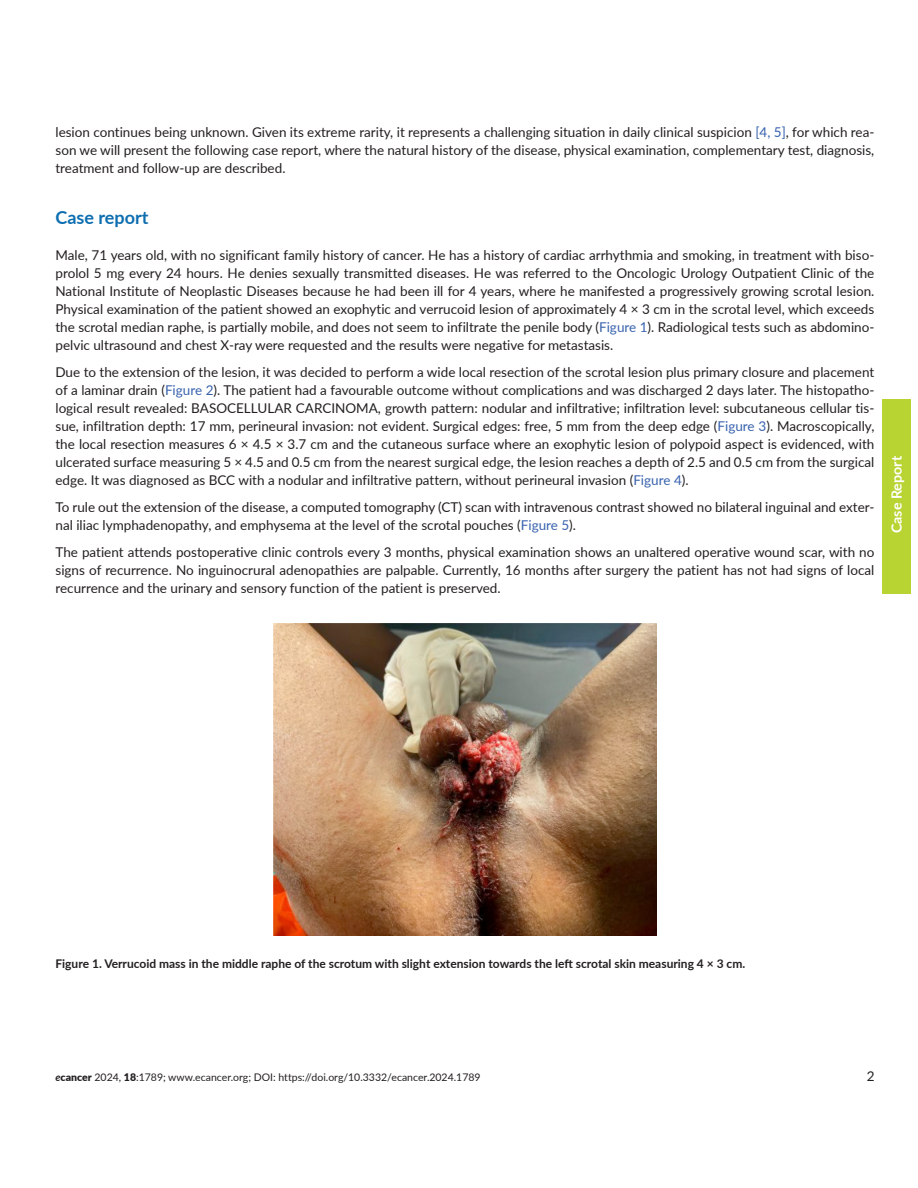
<style>
.page{position:relative;width:918px;height:1188px;background:#fff}
.page>*{position:absolute;margin:0;border:0;box-sizing:border-box;transform-origin:0 0}
.Head_A{font:700 18px "Lato";color:#0e6eb0}
.t1{font:700 14.25px "Lato";color:#fff}
.Txt_Space{font:13.5px/18px "Lato";color:#231f20;text-align:justify}
.Txt{font:13.5px/18px "Lato";color:#231f20;text-align:justify}
.Figure_Captn{font:700 12px "Lato";color:#231f20}
.t2{font:10.5px "Lato";color:#231f20}
.s1{color:#3862ae}
.s2{font-weight:700;font-style:italic}
.s3{font-weight:900}
</style>
<div class="page">
<div style="left:882px;top:399px;width:29px;height:195px;background:#b8d432"></div>
<img style="left:274px;top:623px;width:382px;height:312px">
<p class="Txt_Space" style="left:56px;top:122px;width:820px">lesion continues being unknown. Given its extreme rarity, it represents a challenging situation in daily clinical suspicion <span class="s1">[4, 5]</span>, for which rea&shy;son we will present the following case report, where the natural history of the disease, physical examination, complementary test, diagnosis, treatment and follow-up are described.</p>
<p class="Head_A" style="left:56px;top:204px;width:94px">Case report</p>
<p class="Txt" style="left:56px;top:245px;width:820px">Male, 71 years old, with no significant family history of cancer. He has a history of cardiac arrhythmia and smoking, in treatment with biso&shy;prolol 5 mg every 24 hours. He denies sexually transmitted diseases. He was referred to the Oncologic Urology Outpatient Clinic of the National Institute of Neoplastic Diseases because he had been ill for 4 years, where he manifested a progressively growing scrotal lesion.<br>Physical examination of the patient showed an exophytic and verrucoid lesion of approximately 4 × 3 cm in the scrotal level, which exceeds the scrotal median raphe, is partially mobile, and does not seem to infiltrate the penile body (<span class="s1">Figure 1</span>). Radiological tests such as abdomino&shy;pelvic ultrasound and chest X-ray were requested and the results were negative for metastasis.</p>
<p class="Txt_Space" style="left:56px;top:362px;width:820px">Due to the extension of the lesion, it was decided to perform a wide local resection of the scrotal lesion plus primary closure and placement of a laminar drain (<span class="s1">Figure 2</span>). The patient had a favourable outcome without complications and was discharged 2 days later. The histopatho&shy;logical result revealed: BASOCELLULAR CARCINOMA, growth pattern: nodular and infiltrative; infiltration level: subcutaneous cellular tis&shy;sue, infiltration depth: 17 mm, perineural invasion: not evident. Surgical edges: free, 5 mm from the deep edge (<span class="s1">Figure 3</span>). Macroscopically, the local resection measures 6 × 4.5 × 3.7 cm and the cutaneous surface where an exophytic lesion of polypoid aspect is evidenced, with ulcerated surface measuring 5 × 4.5 and 0.5 cm from the nearest surgical edge, the lesion reaches a depth of 2.5 and 0.5 cm from the surgical edge. It was diagnosed as BCC with a nodular and infiltrative pattern, without perineural invasion (<span class="s1">Figure 4</span>).</p>
<p class="Txt_Space" style="left:56px;top:497px;width:820px">To rule out the extension of the disease, a computed tomography (CT) scan with intravenous contrast showed no bilateral inguinal and exter&shy;nal iliac lymphadenopathy, and emphysema at the level of the scrotal pouches (<span class="s1">Figure 5</span>).</p>
<p class="Txt_Space" style="left:56px;top:542px;width:820px">The patient attends postoperative clinic controls every 3 months, physical examination shows an unaltered operative wound scar, with no signs of recurrence. No inguinocrural adenopathies are palpable. Currently, 16 months after surgery the patient has not had signs of local recurrence and the urinary and sensory function of the patient is preserved.</p>
<p class="t1" style="left:886px;top:533px;width:79px;rotate:-90deg">Case Report</p>
<p class="Figure_Captn" style="left:56px;top:954px;width:691px">Figure 1. Verrucoid mass in the middle raphe of the scrotum with slight extension towards the left scrotal skin measuring 4 × 3 cm.</p>
<p class="t2" style="left:56px;top:1070px;width:427px"><span class="s2">e</span><span class="s3">cancer</span> 2024, <span class="s3">18</span>:1789; www.ecancer.org; DOI: https://doi.org/10.3332/ecancer.2024.1789</p>
<p class="Txt_Space" style="left:867px;top:1067px;width:9px">2</p>
</div>
